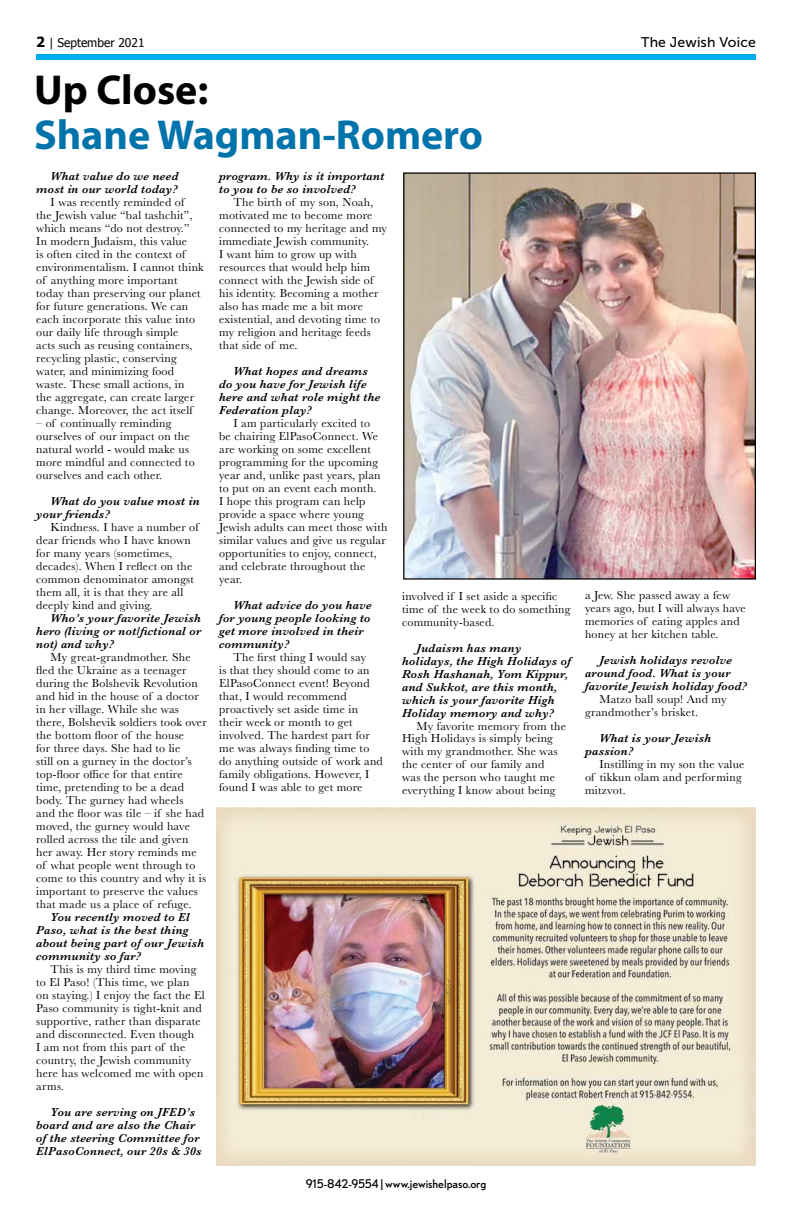
<style>
.page{position:relative;width:792px;height:1224px;background:#fff}
.page>*{position:absolute;margin:0;border:0;box-sizing:border-box;transform-origin:0 0}
.t1{font:700 42px "Myriad Pro";color:#0073ab}
.t2{font:700 42px "Myriad Pro";color:#000}
.t3{font:14px "Museo Sans 500";letter-spacing:.01em;color:#000}
.t4{font:12px/13px "Baskerville";letter-spacing:.02em;color:#000}
.t5{font:italic 600 12px/13px "Baskerville";letter-spacing:.02em;color:#000}
.t6{font:12px "Nobel";color:#000}
.t7{font:12px "Tahoma";color:#000}
.s1{font-weight:700;font-size:14px}
</style>
<div class="page">
<div style="left:36px;top:54px;width:720px;height:5px;background:#00aeef"></div>
<img style="left:405px;top:174px;width:349px;height:404px">
<div style="left:403px;top:172px;width:353px;height:408px;border:1px solid #000"></div>
<img style="left:216px;top:808px;width:540px;height:358px">
<p class="t7" style="left:36px;top:34px;width:110px"><span class="s1">2</span> | September 2021</p>
<h1 class="t2" style="left:34px;top:62px;width:176px">Up Close:</h1>
<h1 class="t1" style="left:34px;top:108px;width:451px">Shane Wagman-Romero</h1>
<p class="t5" style="left:36px;top:170px;width:144px;text-align:right">What value do we need most in our world today?</p>
<p class="t4" style="left:36px;top:196px;width:169px;text-indent:14px">I was recently reminded of<br>the Jewish value “bal tashchit”, which means “do not destroy.”<br>In modern Judaism, this value<br>is often cited in the context of environmentalism. I cannot think of anything more important today than preserving our planet for future generations. We can each incorporate this value into our daily life through simple<br>acts such as reusing containers, recycling plastic, conserving water, and minimizing food waste. These small actions, in<br>the aggregate, can create larger change. Moreover, the act itself</p>
<p class="t4" style="left:36px;top:417px;width:160px">– of continually reminding ourselves of our impact on the natural world - would make us more mindful and connected to ourselves and each other.</p>
<p class="t5" style="left:36px;top:495px;width:165px;text-indent:14px">What do you value most in your friends?</p>
<p class="t4" style="left:36px;top:521px;width:164px;text-indent:14px">Kindness. I have a number of dear friends who I have known for many years (sometimes, decades). When I reflect on the common denominator amongst them all, it is that they are all deeply kind and giving.</p>
<p class="t5" style="left:36px;top:612px;width:167px;text-align:justify;text-indent:14px">Who’s your favorite Jewish hero (living or not/fictional or not) and why?</p>
<p class="t4" style="left:36px;top:651px;width:172px;text-indent:14px">My great-grandmother. She fled the Ukraine as a teenager during the Bolshevik Revolution and hid in the house of a doctor in her village. While she was there, Bolshevik soldiers took over the bottom floor of the house<br>for three days. She had to lie<br>still on a gurney in the doctor’s top-floor office for that entire time, pretending to be a dead body. The gurney had wheels<br>and the floor was tile – if she had moved, the gurney would have rolled across the tile and given her away. Her story reminds me of what people went through to come to this country and why it is important to preserve the values that made us a place of refuge.</p>
<p class="t5" style="left:36px;top:910px;width:170px;text-indent:14px">You recently moved to El<br>Paso, what is the best thing about being part of our Jewish community so far?</p>
<p class="t4" style="left:36px;top:963px;width:170px;text-indent:14px">This is my third time moving to El Paso! (This time, we plan on staying.) I enjoy the fact the El<br>Paso community is tight-knit and supportive, rather than disparate and disconnected. Even though<br>I am not from this part of the country, the Jewish community here has welcomed me with open arms.</p>
<p class="t5" style="left:36px;top:1105px;width:167px;text-indent:14px">You are serving on JFED’s board and are also the Chair of the steering Committee for<br>ElPasoConnect, our 20s &amp; 30s</p>
<p class="t5" style="left:219px;top:169px;width:167px">program. Why is it important to you to be so involved?</p>
<p class="t4" style="left:219px;top:196px;width:169px;text-indent:14px">The birth of my son, Noah, motivated me to become more connected to my heritage and my immediate Jewish community.<br>I want him to grow up with resources that would help him connect with the Jewish side of his identity. Becoming a mother also has made me a bit more existential, and devoting time to my religion and heritage feeds that side of me.</p>
<p class="t5" style="left:219px;top:364px;width:163px;text-indent:14px">What hopes and dreams do you have for Jewish life here and what role might the<br>Federation play?</p>
<p class="t4" style="left:219px;top:416px;width:170px;text-indent:14px">I am particularly excited to<br>be chairing ElPasoConnect. We are working on some excellent programming for the upcoming year and, unlike past years, plan to put on an event each month.<br>I hope this program can help provide a space where young<br>Jewish adults can meet those with similar values and give us regular opportunities to enjoy, connect, and celebrate throughout the year.</p>
<p class="t5" style="left:219px;top:598px;width:154px;text-indent:14px">What advice do you have for young people looking to get more involved in their community?</p>
<p class="t4" style="left:219px;top:650px;width:165px;text-indent:14px">The first thing I would say<br>is that they should come to an<br>ElPasoConnect event! Beyond that, I would recommend proactively set aside time in their week or month to get involved. The hardest part for me was always finding time to do anything outside of work and family obligations. However, I found I was able to get more</p>
<p class="t4" style="left:402px;top:589px;width:170px">involved if I set aside a specific time of the week to do something community-based.</p>
<p class="t5" style="left:402px;top:641px;width:171px;text-indent:14px">Judaism has many holidays, the High Holidays of<br>Rosh Hashanah, Yom Kippur, and Sukkot, are this month, which is your favorite High<br>Holiday memory and why?</p>
<p class="t4" style="left:402px;top:719px;width:165px;text-indent:14px">My favorite memory from the<br>High Holidays is simply being with my grandmother. She was the center of our family and<br>was the person who taught me everything I know about being</p>
<p class="t6" style="left:306px;top:1177px;width:182px">915-842-9554 | www.jewishelpaso.org</p>
<p class="t3" style="left:641px;top:34px;width:116px">The Jewish Voice</p>
<p class="t4" style="left:585px;top:589px;width:162px">a Jew. She passed away a few years ago, but I will always have memories of eating apples and honey at her kitchen table.</p>
<p class="t5" style="left:585px;top:654px;width:164px;text-indent:14px">Jewish holidays revolve around food. What is your favorite Jewish holiday food?</p>
<p class="t4" style="left:585px;top:693px;width:143px;text-indent:14px">Matzo ball soup! And my grandmother’s brisket.</p>
<p class="t5" style="left:585px;top:732px;width:128px;text-indent:14px">What is your Jewish passion?</p>
<p class="t4" style="left:585px;top:758px;width:161px;text-indent:14px">Instilling in my son the value of tikkun olam and performing mitzvot.</p>
</div>
